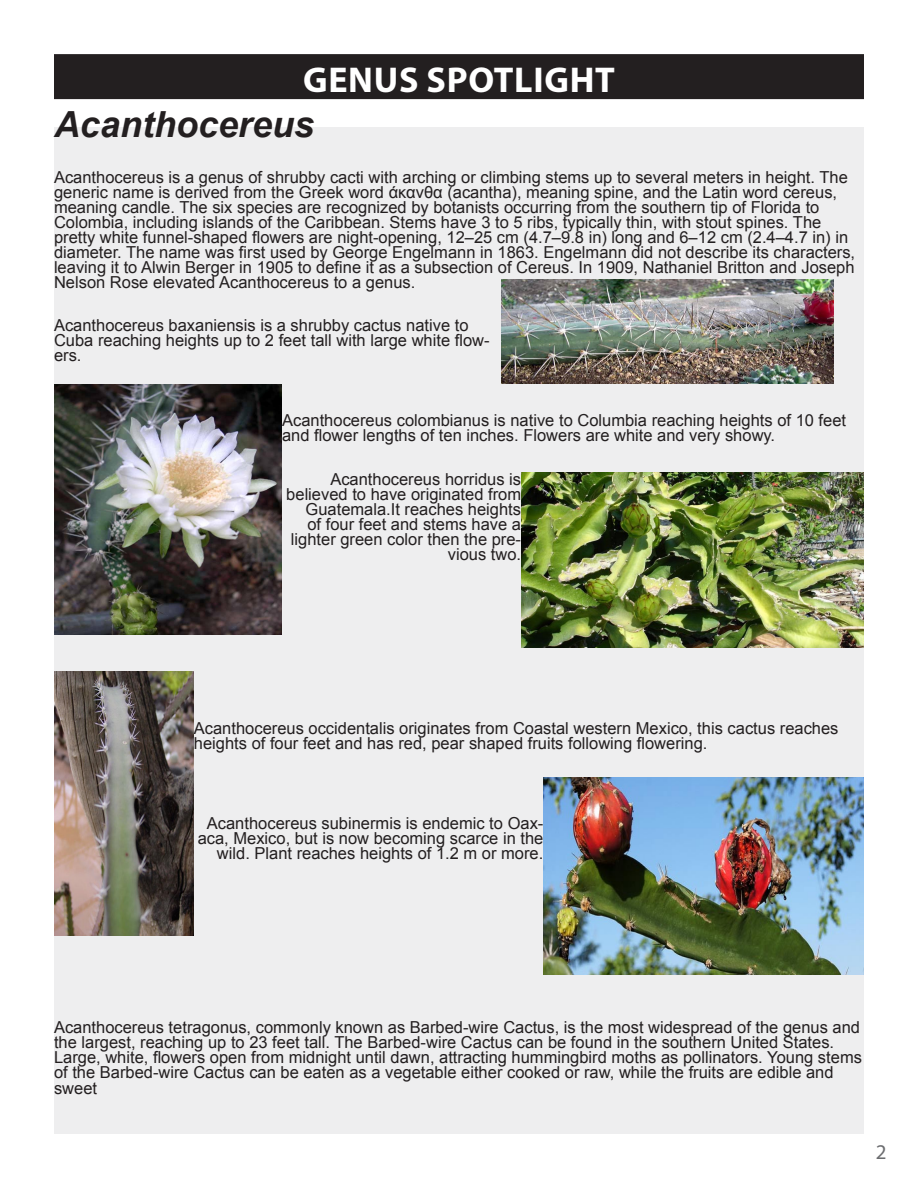
<style>
.page{position:relative;width:918px;height:1188px;background:#fff}
.page>*{position:absolute;margin:0;border:0;box-sizing:border-box;transform-origin:0 0}
.t1{font:700 36px "Myriad Pro";letter-spacing:.02em;color:#fff}
.t2{font:italic 700 36px "Arial";color:#231f20}
.t3{font:21px "Myriad Pro";color:#6c6d70}
.t4{font:16.5px/15px "Arial";color:#231f20}
</style>
<div class="page">
<div style="left:54px;top:54px;width:810px;height:45px;background:#231f20"></div>
<div style="left:54px;top:127px;width:810px;height:1007px;background:#eeeeef"></div>
<img style="left:501px;top:280px;width:332px;height:103px">
<img style="left:54px;top:384px;width:228px;height:250px">
<img style="left:521px;top:472px;width:343px;height:176px">
<img style="left:54px;top:671px;width:140px;height:264px">
<img style="left:543px;top:778px;width:320px;height:197px">
<h1 class="t1" style="left:303px;top:56px;width:313px">GENUS SPOTLIGHT</h1>
<h1 class="t2" style="left:54px;top:101px;width:262px">Acanthocereus</h1>
<p class="t4" style="left:54px;top:170px;width:803px">Acanthocereus is a genus of shrubby cacti with arching or climbing stems up to several meters in height. The generic name is derived from the Greek word άκανθα (acantha), meaning spine, and the Latin word cereus, meaning candle. The six species are recognized by botanists occurring from the southern tip of Florida to Colombia, including islands of the Caribbean. Stems have 3 to 5 ribs, typically thin, with stout spines. The pretty white funnel-shaped flowers are night-opening, 12–25 cm (4.7–9.8 in) long and 6–12 cm (2.4–4.7 in) in diameter. The name was first used by George Engelmann in 1863. Engelmann did not describe its characters, leaving it to Alwin Berger in 1905 to define it as a subsection of Cereus. In 1909, Nathaniel Britton and Joseph Nelson Rose elevated Acanthocereus to a genus.</p>
<p class="t4" style="left:54px;top:318px;width:437px">Acanthocereus baxaniensis is a shrubby cactus native to<br>Cuba reaching heights up to 2 feet tall with large white flow&shy;ers.</p>
<p class="t4" style="left:282px;top:413px;width:566px">Acanthocereus colombianus is native to Columbia reaching heights of 10 feet and flower lengths of ten inches. Flowers are white and very showy.</p>
<p class="t4" style="left:286px;top:472px;width:236px;text-align:right">Acanthocereus horridus is believed to have originated from<br>Guatemala.It reaches heights<br>of four feet and stems have a lighter green color then the pre&shy;vious two.</p>
<p class="t4" style="left:194px;top:721px;width:646px">Acanthocereus occidentalis originates from Coastal western Mexico, this cactus reaches heights of four feet and has red, pear shaped fruits following flowering.</p>
<p class="t4" style="left:198px;top:816px;width:347px;text-align:right">Acanthocereus subinermis is endemic to Oax&shy;aca, Mexico, but is now becoming scarce in the wild. Plant reaches heights of 1.2 m or more.</p>
<p class="t4" style="left:54px;top:1020px;width:809px">Acanthocereus tetragonus, commonly known as Barbed-wire Cactus, is the most widespread of the genus and the largest, reaching up to 23 feet tall. The Barbed-wire Cactus can be found in the southern United States.<br>Large, white, flowers open from midnight until dawn, attracting hummingbird moths as pollinators. Young stems of the Barbed-wire Cactus can be eaten as a vegetable either cooked or raw, while the fruits are edible and</p>
<p class="t4" style="left:54px;top:1081px;width:45px">sweet</p>
<p class="t3" style="left:876px;top:1139px;width:12px">2</p>
</div>
